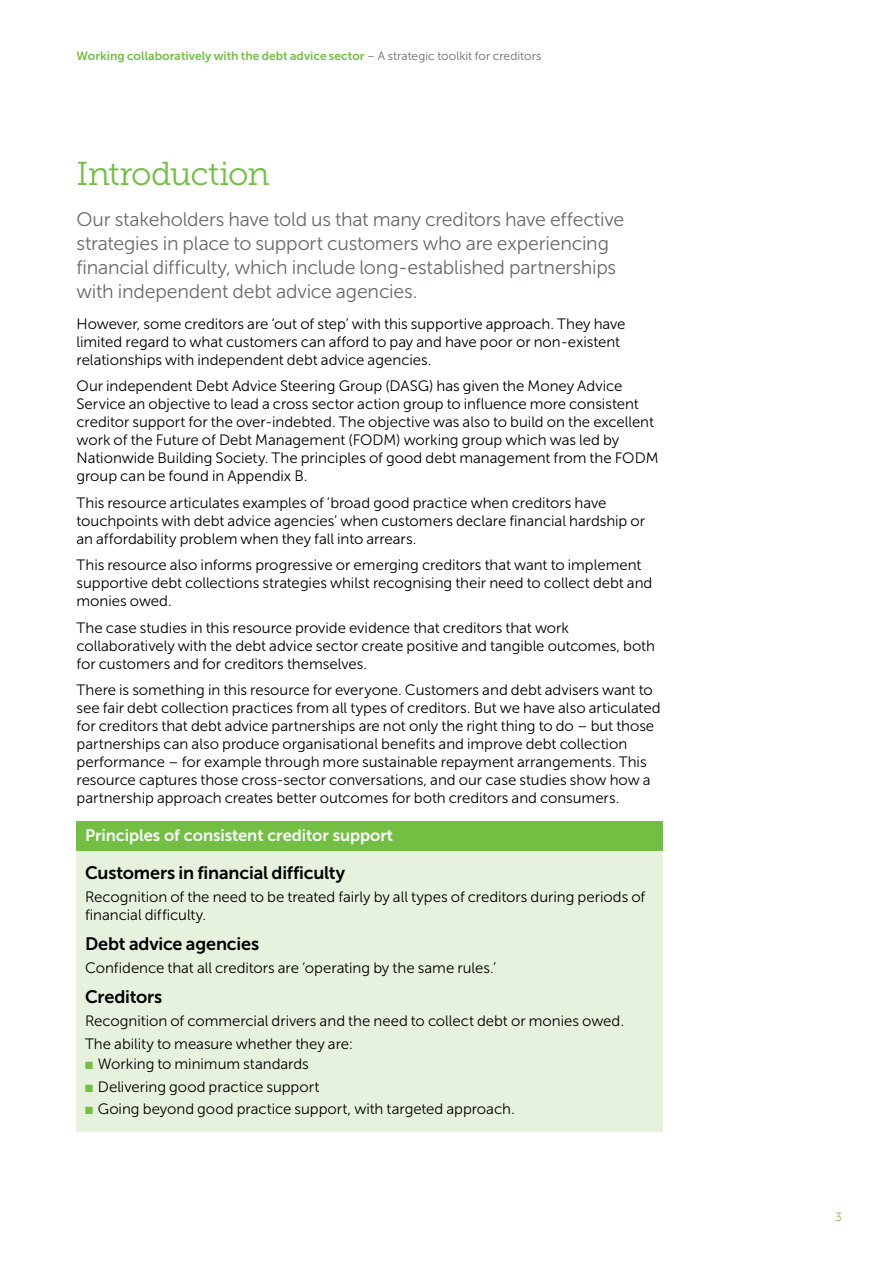
<style>
.page{position:relative;width:893px;height:1263px;background:#fff}
.page>*{position:absolute;margin:0;border:0;box-sizing:border-box;transform-origin:0 0}
.t1{font:33px "Museo Slab 300";letter-spacing:-.035em;color:#72bf44}
.t2{font:19.5px/24px "Museo Sans 300";letter-spacing:-.01em;color:#686c6c}
.t3{font:18px "Museo Sans 700";letter-spacing:-.01em;color:#000}
.t4{font:16.5px "Museo Sans 700";letter-spacing:-.005em;color:#fff}
.t5{font:15px/18px "Museo Sans 300";color:#000}
.t6{font:12px "Museo Sans 700";letter-spacing:.005em;color:#72bf44}
.t7{font:12px "Museo Sans 300";color:#72bf44}
.t8{font:10.5px "Zapf Dingbats ITC";color:#72bf44}
.s1{font-family:"Museo Sans 300";color:#686c6c}
.s2{color:#72bf44}
</style>
<div class="page">
<div style="left:77px;top:821px;width:586px;height:30px;background:#72bf44"></div>
<div style="left:77px;top:851px;width:586px;height:46px;background:#e7f2de"></div>
<div style="left:77px;top:882px;width:586px;height:54px;background:#e7f2de"></div>
<div style="left:77px;top:922px;width:586px;height:46px;background:#e7f2de"></div>
<div style="left:77px;top:953px;width:586px;height:36px;background:#e7f2de"></div>
<div style="left:77px;top:975px;width:586px;height:46px;background:#e7f2de"></div>
<div style="left:77px;top:1006px;width:586px;height:36px;background:#e7f2de"></div>
<div style="left:77px;top:1028px;width:586px;height:36px;background:#e7f2de"></div>
<div style="left:77px;top:1050px;width:586px;height:37px;background:#e7f2de"></div>
<div style="left:77px;top:1073px;width:586px;height:36px;background:#e7f2de"></div>
<div style="left:77px;top:1095px;width:586px;height:36px;background:#e7f2de"></div>
<p class="t6" style="left:77px;top:49px;width:466px">Working collaboratively with the debt advice sector <span class="s1">– A strategic toolkit for creditors</span></p>
<h1 class="t1" style="left:77px;top:155px;width:195px">Introduction</h1>
<p class="t2" style="left:77px;top:207px;width:549px">Our stakeholders have told us that many creditors have effective strategies in place to support customers who are experiencing financial difficulty, which include long-established partnerships with independent debt advice agencies.</p>
<p class="t5" style="left:77px;top:314px;width:551px">However, some creditors are ‘out of step’ with this supportive approach. They have limited regard to what customers can afford to pay and have poor or non-existent relationships with independent debt advice agencies.</p>
<p class="t5" style="left:77px;top:377px;width:583px">Our independent Debt Advice Steering Group (DASG) has given the Money Advice Service an objective to lead a cross sector action group to influence more consistent creditor support for the over-indebted. The objective was also to build on the excellent work of the Future of Debt Management (FODM) working group which was led by Nationwide Building Society. The principles of good debt management from the FODM group can be found in Appendix B.</p>
<p class="t5" style="left:77px;top:493px;width:570px">This resource articulates examples of ‘broad good practice when creditors have touchpoints with debt advice agencies’ when customers declare financial hardship or an affordability problem when they fall into arrears.</p>
<p class="t5" style="left:77px;top:556px;width:577px">This resource also informs progressive or emerging creditors that want to implement supportive debt collections strategies whilst recognising their need to collect debt and monies owed.</p>
<p class="t5" style="left:77px;top:618px;width:580px">The case studies in this resource provide evidence that creditors that work collaboratively with the debt advice sector create positive and tangible outcomes, both for customers and for creditors themselves.</p>
<p class="t5" style="left:77px;top:681px;width:585px">There is something in this resource for everyone. Customers and debt advisers want to see fair debt collection practices from all types of creditors. But we have also articulated for creditors that debt advice partnerships are not only the right thing to do – but those partnerships can also produce organisational benefits and improve debt collection performance – for example through more sustainable repayment arrangements. This resource captures those cross-sector conversations, and our case studies show how a partnership approach creates better outcomes for both creditors and consumers.</p>
<p class="t4" style="left:85px;top:826px;width:309px">Principles of consistent creditor support</p>
<p class="t3" style="left:85px;top:862px;width:262px">Customers in financial difficulty</p>
<p class="t5" style="left:85px;top:888px;width:562px">Recognition of the need to be treated fairly by all types of creditors during periods of financial difficulty.</p>
<p class="t3" style="left:85px;top:933px;width:176px">Debt advice agencies</p>
<p class="t5" style="left:85px;top:959px;width:413px">Confidence that all creditors are ‘operating by the same rules.’</p>
<p class="t3" style="left:85px;top:986px;width:79px">Creditors</p>
<p class="t5" style="left:85px;top:1010px;width:540px;line-height:22.2px">Recognition of commercial drivers and the need to collect debt or monies owed.<br>The ability to measure whether they are:</p>
<p class="t5" style="left:85px;top:1055px;width:225px"><span class="s2">■</span> Working to minimum standards</p>
<p class="t8" style="left:93px;top:1083px;width:4px">■</p>
<p class="t5" style="left:85px;top:1077px;width:236px"><span class="s2">■</span> Delivering good practice support</p>
<p class="t8" style="left:93px;top:1105px;width:4px">■</p>
<p class="t5" style="left:85px;top:1100px;width:431px"><span class="s2">■</span> Going beyond good practice support, with targeted approach.</p>
<p class="t7" style="left:835px;top:1210px;width:8px">3</p>
</div>
